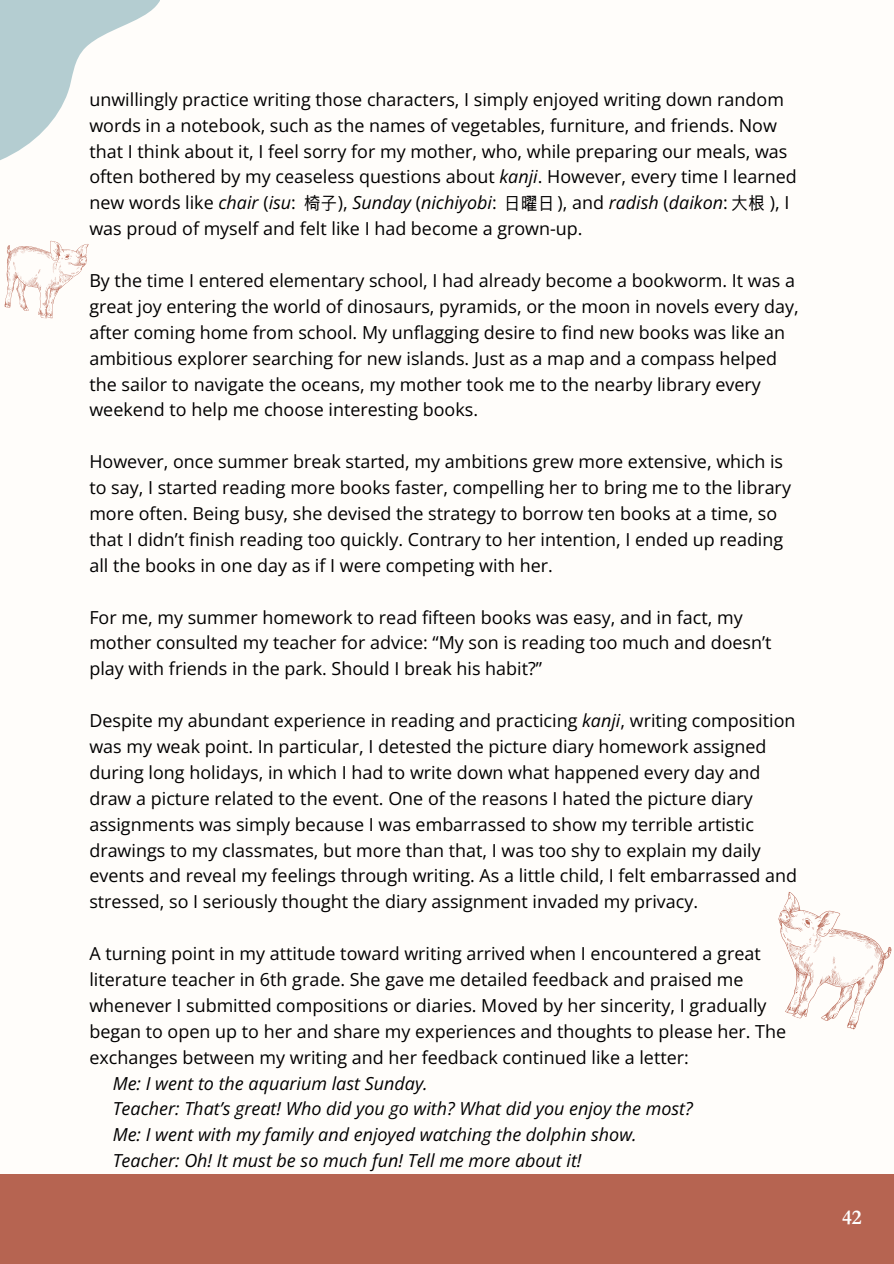
<style>
.page{position:relative;width:894px;height:1264px;background:#fff}
.page>*{position:absolute;margin:0;border:0;box-sizing:border-box;transform-origin:0 0}
.t1{font:700 21px "Garamond";color:#fff}
.t2{font:18px/25.8px "Open Sans";color:#000}
.t3{font:italic 18px "Open Sans";color:#000}
.s1{font-style:italic}
.s2{font-family:"Nanum Gothic"}
</style>
<div class="page">
<div style="left:0;top:0;width:893px;height:1263px;background:#fffdfa"></div>
<div style="left:0;top:1174px;width:893px;height:89px;background:#b66451"></div>
<svg style="left:4px;top:240px;width:85px;height:79px"></svg>
<svg style="left:778px;top:892px;width:114px;height:138px"></svg>
<svg style="left:0;top:0;width:160px;height:160px"></svg>
<p class="t2" style="left:89px;top:86px;width:708px">unwillingly practice writing those characters, I simply enjoyed writing down random words in a notebook, such as the names of vegetables, furniture, and friends. Now that I think about it, I feel sorry for my mother, who, while preparing our meals, was often bothered by my ceaseless questions about <span class="s1">kanji</span>. However, every time I learned new words like <span class="s1">chair</span> (<span class="s1">isu</span>: <span class="s2">椅子</span> ), <span class="s1">Sunday</span> (<span class="s1">nichiyobi</span>: <span class="s2">日曜日</span></p>
<p class="t2" style="left:89px;top:189px;width:701px;text-indent:468px">), and <span class="s1">radish</span> (<span class="s1">daikon</span>: <span class="s2">大根</span> ), I was proud of myself and felt like I had become a grown-up.</p>
<h1 class="t2" style="left:89px;top:267px;width:710px">By the time I entered elementary school, I had already become a bookworm. It was a great joy entering the world of dinosaurs, pyramids, or the moon in novels every day, after coming home from school. My unflagging desire to find new books was like an ambitious explorer searching for new islands. Just as a map and a compass helped the sailor to navigate the oceans, my mother took me to the nearby library every weekend to help me choose interesting books.</h1>
<h1 class="t2" style="left:89px;top:448px;width:703px">However, once summer break started, my ambitions grew more extensive, which is to say, I started reading more books faster, compelling her to bring me to the library more often. Being busy, she devised the strategy to borrow ten books at a time, so that I didn’t finish reading too quickly. Contrary to her intention, I ended up reading all the books in one day as if I were competing with her.</h1>
<h1 class="t2" style="left:89px;top:603px;width:683px">For me, my summer homework to read fifteen books was easy, and in fact, my mother consulted my teacher for advice: “My son is reading too much and doesn’t play with friends in the park. Should I break his habit?”</h1>
<h1 class="t2" style="left:89px;top:707px;width:709px">Despite my abundant experience in reading and practicing <span class="s1">kanji</span>, writing composition was my weak point. In particular, I detested the picture diary homework assigned during long holidays, in which I had to write down what happened every day and draw a picture related to the event. One of the reasons I hated the picture diary assignments was simply because I was embarrassed to show my terrible artistic drawings to my classmates, but more than that, I was too shy to explain my daily events and reveal my feelings through writing. As a little child, I felt embarrassed and stressed, so I seriously thought the diary assignment invaded my privacy.</h1>
<h1 class="t2" style="left:89px;top:940px;width:672px">A turning point in my attitude toward writing arrived when I encountered a great</h1>
<h1 class="t2" style="left:89px;top:966px;width:655px">literature teacher in 6th grade. She gave me detailed feedback and praised me</h1>
<h1 class="t2" style="left:89px;top:991px;width:678px">whenever I submitted compositions or diaries. Moved by her sincerity, I gradually</h1>
<h1 class="t2" style="left:89px;top:1017px;width:698px">began to open up to her and share my experiences and thoughts to please her. The</h1>
<h1 class="t2" style="left:89px;top:1043px;width:601px">exchanges between my writing and her feedback continued like a letter:</h1>
<h1 class="t3" style="left:113px;top:1070px;width:316px">Me: I went to the aquarium last Sunday.</h1>
<h1 class="t3" style="left:113px;top:1096px;width:581px">Teacher: That’s great! Who did you go with? What did you enjoy the most?</h1>
<h1 class="t3" style="left:113px;top:1122px;width:525px">Me: I went with my family and enjoyed watching the dolphin show.</h1>
<h1 class="t3" style="left:113px;top:1147px;width:470px">Teacher: Oh! It must be so much fun! Tell me more about it!</h1>
<h1 class="t1" style="left:841px;top:1206px;width:21px">42</h1>
</div>
